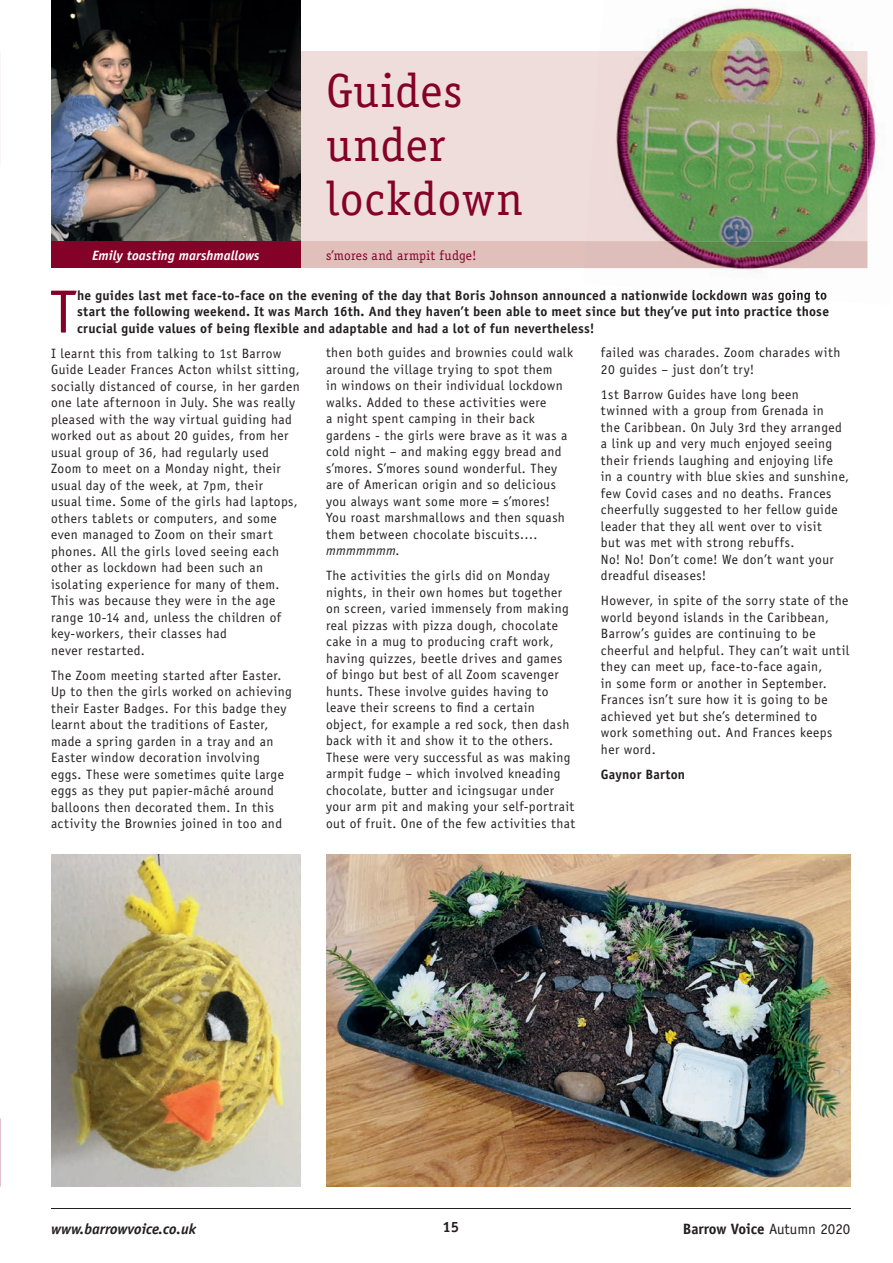
<style>
.page{position:relative;width:893px;height:1263px;background:#fff}
.page>*{position:absolute;margin:0;border:0;box-sizing:border-box;transform-origin:0 0}
.t1{font:61.2px "Officina Sans Std";color:#840128}
.t2{font:48px/54px "Officina Serif Std";letter-spacing:.015em;color:#840128}
.t3{font:700 15px "Officina Sans Std";color:#231f20}
.t4{font:italic 700 15px "Officina Sans Std";color:#231f20}
.t5{font:13.5px/16.5px "Officina Sans Std";letter-spacing:.03em;color:#231f20}
.t6{font:700 13.5px/16.5px "Officina Sans Std";letter-spacing:.015em;color:#231f20}
.t7{font:italic 700 13.5px "Officina Sans Std";color:#fff}
.t8{font:13.5px "Officina Serif Std";letter-spacing:.01em;color:#840128}
.s1{font-style:italic}
.s2{font-weight:400}
</style>
<div class="page">
<hr style="left:51px;top:1208px;width:799px;height:1px;background:#231f20">
<div style="left:300px;top:51px;width:567px;height:190px;background:#efdddc"></div>
<div style="left:300px;top:241px;width:567px;height:27px;background:#e1c0bc"></div>
<img style="left:51px;top:855px;width:249px;height:331px">
<img style="left:51px;top:0;width:249px;height:241px">
<img style="left:326px;top:855px;width:524px;height:331px">
<img style="left:649px;top:5px;width:222px;height:95px">
<img style="left:842px;top:100px;width:36px;height:169px">
<img style="left:585px;top:268px;width:257px;height:4px">
<img style="left:678px;top:290px;width:149px;height:10px">
<img style="left:615px;top:51px;width:158px;height:190px">
<img style="left:773px;top:51px;width:94px;height:190px">
<img style="left:666px;top:241px;width:201px;height:27px">
<div style="left:51px;top:241px;width:249px;height:27px;background:#840128"></div>
<p class="t7" style="left:92px;top:247px;width:169px">Emily toasting marshmallows</p>
<h2 class="t2" style="left:326px;top:64px;width:198px">Guides under lockdown</h2>
<p class="t8" style="left:326px;top:247px;width:152px">s’mores and armpit fudge!</p>
<h1 class="t1" style="left:50px;top:276px;width:29px">T</h1>
<p class="t6" style="left:77px;top:287px;width:753px">he guides last met face-to-face on the evening of the day that Boris Johnson announced a nationwide lockdown was going to start the following weekend. It was March 16th. And they haven’t been able to meet since but they’ve put into practice those crucial guide values of being flexible and adaptable and had a lot of fun nevertheless!</p>
<p class="t5" style="left:51px;top:345px;width:250px">I learnt this from talking to 1st Barrow Guide Leader Frances Acton whilst sitting, socially distanced of course, in her garden one late afternoon in July. She was really pleased with the way virtual guiding had worked out as about 20 guides, from her usual group of 36, had regularly used Zoom to meet on a Monday night, their usual day of the week, at 7pm, their<br>usual time. Some of the girls had laptops, others tablets or computers, and some even managed to Zoom on their smart phones. All the girls loved seeing each other as lockdown had been such an isolating experience for many of them.<br>This was because they were in the age range 10-14 and, unless the children of key-workers, their classes had<br>never restarted.</p>
<p class="t5" style="left:51px;top:667px;width:242px">The Zoom meeting started after Easter.<br>Up to then the girls worked on achieving their Easter Badges. For this badge they learnt about the traditions of Easter, made a spring garden in a tray and an Easter window decoration involving eggs. These were sometimes quite large eggs as they put papier-mâché around balloons then decorated them. In this activity the Brownies joined in too and</p>
<p class="t5" style="left:601px;top:345px;width:241px">failed was charades. Zoom charades with<br>20 guides – just don’t try!</p>
<p class="t5" style="left:601px;top:386px;width:250px">1st Barrow Guides have long been twinned with a group from Grenada in<br>the Caribbean. On July 3rd they arranged a link up and very much enjoyed seeing their friends laughing and enjoying life<br>in a country with blue skies and sunshine, few Covid cases and no deaths. Frances cheerfully suggested to her fellow guide leader that they all went over to visit<br>but was met with strong rebuffs.<br>No! No! Don’t come! We don’t want your dreadful diseases!</p>
<p class="t5" style="left:601px;top:593px;width:250px">However, in spite of the sorry state of the world beyond islands in the Caribbean, Barrow’s guides are continuing to be cheerful and helpful. They can’t wait until they can meet up, face-to-face again,<br>in some form or another in September.<br>Frances isn’t sure how it is going to be achieved yet but she’s determined to<br>work something out. And Frances keeps her word.</p>
<p class="t6" style="left:601px;top:766px;width:86px">Gaynor Barton</p>
<p class="t5" style="left:326px;top:345px;width:249px">then both guides and brownies could walk around the village trying to spot them<br>in windows on their individual lockdown walks. Added to these activities were<br>a night spent camping in their back gardens - the girls were brave as it was a cold night – and making eggy bread and s’mores. S’mores sound wonderful. They are of American origin and so delicious you always want some more = s’mores!<br>You roast marshmallows and then squash them between chocolate biscuits…. <span class="s1">mmmmmmm</span>.</p>
<p class="t5" style="left:326px;top:568px;width:251px">The activities the girls did on Monday nights, in their own homes but together on screen, varied immensely from making real pizzas with pizza dough, chocolate cake in a mug to producing craft work, having quizzes, beetle drives and games of bingo but best of all Zoom scavenger hunts. These involve guides having to leave their screens to find a certain object, for example a red sock, then dash back with it and show it to the others.<br>These were very successful as was making armpit fudge – which involved kneading chocolate, butter and icingsugar under your arm pit and making your self-portrait out of fruit. One of the few activities that</p>
<p class="t4" style="left:51px;top:1219px;width:147px">www.barrowvoice.co.uk</p>
<p class="t3" style="left:442px;top:1217px;width:18px">15</p>
<p class="t3" style="left:683px;top:1219px;width:169px">Barrow Voice <span class="s2">Autumn 2020</span></p>
</div>
